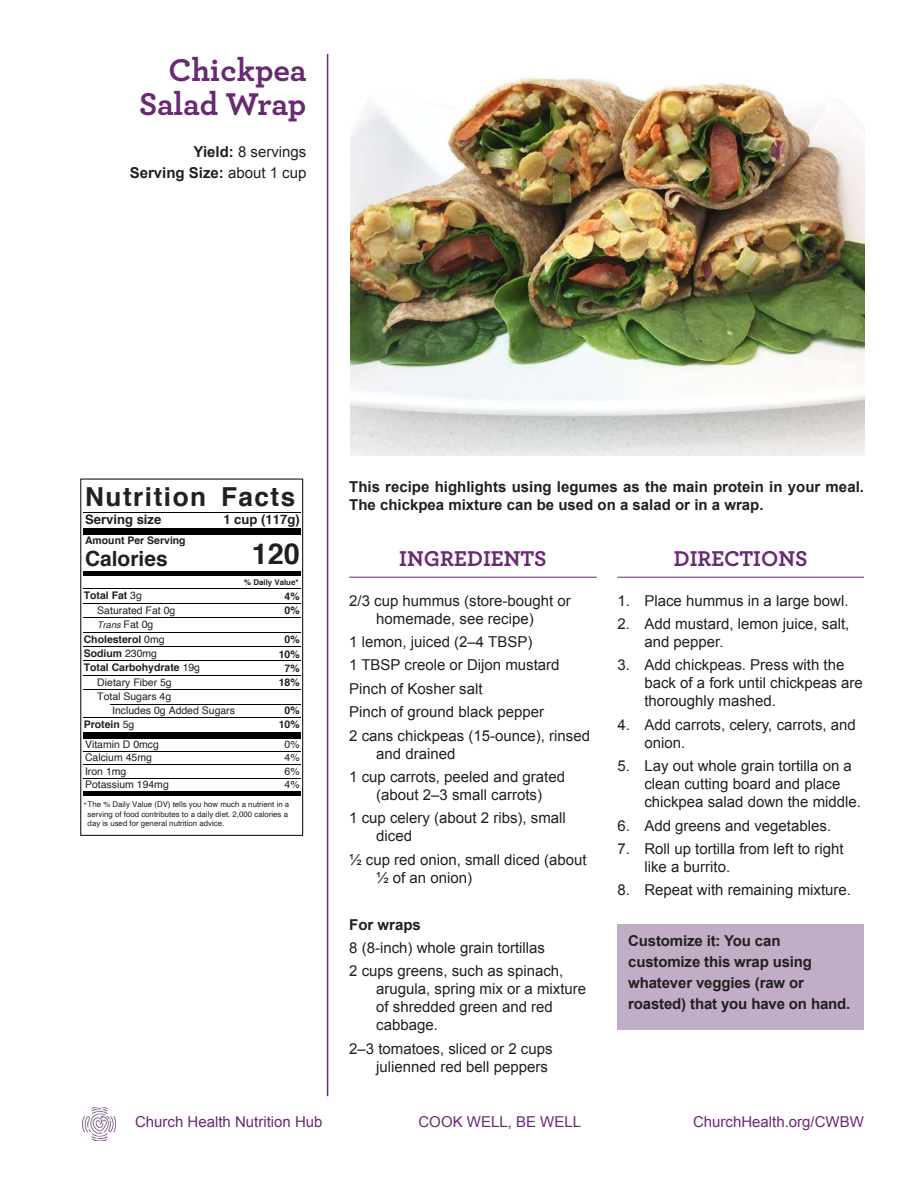
<style>
.page{position:relative;width:918px;height:1188px;background:#fff}
.page>*{position:absolute;margin:0;border:0;box-sizing:border-box;transform-origin:0 0}
.t1{font:700 33px/34.5px "Archer";letter-spacing:-.005em;color:#6a2875;text-align:right}
.t2{font:700 28.8px "Helvetica";color:#221f1f}
.t3{font:700 26.25px "Helvetica";letter-spacing:.06em;color:#221f1f}
.t4{font:700 22.5px "Archer";color:#6a2875}
.t5{font:700 21px "Helvetica";color:#221f1f}
.t6{font:15px/18px "Arial";color:#221f1f}
.t7{font:700 15px/21px "Arial";color:#221f1f;text-align:right}
.t8{font:15px "Arial";color:#6a2875}
.t9{font:700 13.05px "Helvetica";color:#221f1f}
.t10{font:10.5px/13.8px "Helvetica";color:#221f1f}
.t11{font:700 10.5px "Helvetica";color:#221f1f}
.t12{font:italic 9.15px "Helvetica";color:#221f1f}
.t13{font:7.8px/9.6px "Helvetica";color:#221f1f}
.t14{font:700 7.8px "Helvetica";color:#221f1f}
.s1{font-weight:400}
.s2{font-style:normal;font-size:10.5px}
</style>
<div class="page">
<img style="left:82px;top:1107px;width:33px;height:33px">
<hr style="left:327px;top:54px;width:1px;height:1042px;background:#6a2875">
<hr style="left:349px;top:577px;width:248px;height:1px;background:#6a2875">
<hr style="left:617px;top:577px;width:247px;height:1px;background:#6a2875">
<hr style="left:84px;top:512px;width:217px;height:1px;background:#000">
<div style="left:84px;top:528px;width:217px;height:7px;background:#000"></div>
<div style="left:84px;top:571px;width:217px;height:5px;background:#000"></div>
<hr style="left:84px;top:589px;width:217px;height:1px;background:#000">
<hr style="left:84px;top:603px;width:217px;height:1px;background:#000">
<hr style="left:84px;top:618px;width:217px;height:1px;background:#000">
<hr style="left:84px;top:632px;width:217px;height:1px;background:#000">
<hr style="left:84px;top:646px;width:217px;height:1px;background:#000">
<hr style="left:84px;top:661px;width:217px;height:1px;background:#000">
<hr style="left:84px;top:675px;width:217px;height:1px;background:#000">
<hr style="left:84px;top:690px;width:217px;height:1px;background:#000">
<hr style="left:111px;top:704px;width:190px;height:1px;background:#000">
<hr style="left:84px;top:717px;width:217px;height:1px;background:#000">
<div style="left:84px;top:732px;width:217px;height:6px;background:#000"></div>
<hr style="left:84px;top:751px;width:217px;height:1px;background:#000">
<hr style="left:84px;top:765px;width:217px;height:1px;background:#000">
<hr style="left:84px;top:778px;width:217px;height:1px;background:#000">
<div style="left:84px;top:791px;width:217px;height:5px;background:#000"></div>
<hr style="left:80px;top:479px;width:223px;height:1px;background:#000">
<hr style="left:80px;top:835px;width:223px;height:1px;background:#000">
<hr style="left:80px;top:479px;width:1px;height:356px;background:#000">
<hr style="left:302px;top:479px;width:1px;height:356px;background:#000">
<img style="left:350px;top:75px;width:515px;height:381px">
<div style="left:617px;top:924px;width:247px;height:106px;background:#c2adc7"></div>
<h1 class="t1" style="left:139px;top:54px;width:169px">Chickpea<br>Salad Wrap</h1>
<p class="t7" style="left:130px;top:143px;width:178px">Yield: <span class="s1">8 servings<br></span>Serving Size: <span class="s1">about 1 cup</span></p>
<h3 class="t3" style="left:85px;top:476px;width:212px">Nutrition Facts</h3>
<p class="t9" style="left:85px;top:514px;width:78px">Serving size</p>
<p class="t9" style="left:223px;top:514px;width:78px">1 cup (117g)</p>
<p class="t11" style="left:85px;top:537px;width:102px">Amount Per Serving</p>
<h3 class="t5" style="left:85px;top:550px;width:84px">Calories</h3>
<h2 class="t2" style="left:252px;top:543px;width:50px">120</h2>
<p class="t14" style="left:244px;top:579px;width:56px">% Daily Value*</p>
<p class="t11" style="left:84px;top:592px;width:60px">Total Fat <span class="s1">3g</span></p>
<p class="t11" style="left:285px;top:592px;width:17px">4%</p>
<p class="t10" style="left:97px;top:604px;width:80px">Saturated Fat 0g</p>
<p class="t11" style="left:285px;top:607px;width:17px">0%</p>
<p class="t12" style="left:97px;top:620px;width:58px">Trans <span class="s2">Fat 0g</span></p>
<p class="t11" style="left:84px;top:635px;width:82px">Cholesterol <span class="s1">0mg</span></p>
<p class="t11" style="left:285px;top:635px;width:17px">0%</p>
<p class="t11" style="left:84px;top:649px;width:75px">Sodium <span class="s1">230mg</span></p>
<p class="t11" style="left:279px;top:650px;width:22px">10%</p>
<p class="t11" style="left:84px;top:664px;width:118px">Total Carbohydrate <span class="s1">19g</span></p>
<p class="t11" style="left:285px;top:664px;width:17px">7%</p>
<p class="t10" style="left:97px;top:676px;width:76px">Dietary Fiber 5g</p>
<p class="t11" style="left:279px;top:679px;width:22px">18%</p>
<p class="t10" style="left:112px;top:691px;width:124px;text-indent:-15px">Total Sugars 4g<br>Includes 0g Added Sugars</p>
<p class="t11" style="left:285px;top:706px;width:17px">0%</p>
<p class="t11" style="left:84px;top:720px;width:52px">Protein <span class="s1">5g</span></p>
<p class="t11" style="left:279px;top:721px;width:22px">10%</p>
<p class="t10" style="left:85px;top:738px;width:75px">Vitamin D 0mcg</p>
<p class="t10" style="left:285px;top:738px;width:17px">0%</p>
<p class="t10" style="left:85px;top:752px;width:68px">Calcium 45mg</p>
<p class="t10" style="left:285px;top:752px;width:17px">4%</p>
<p class="t10" style="left:85px;top:765px;width:43px">Iron 1mg</p>
<p class="t10" style="left:285px;top:765px;width:17px">6%</p>
<p class="t10" style="left:85px;top:778px;width:85px">Potassium 194mg</p>
<p class="t10" style="left:285px;top:778px;width:17px">4%</p>
<p class="t13" style="left:88px;top:800px;width:203px;text-indent:-4px">*The % Daily Value (DV) tells you how much a nutrient in a serving of food contributes to a daily diet. 2,000 calories a day is used for general nutrition advice.</p>
<p class="t7" style="left:349px;top:478px;width:516px">This recipe highlights using legumes as the main protein in your meal.</p>
<p class="t7" style="left:349px;top:496px;width:416px">The chickpea mixture can be used on a salad or in a wrap.</p>
<h3 class="t4" style="left:399px;top:548px;width:149px">INGREDIENTS</h3>
<p class="t6" style="left:376px;top:593px;width:196px;text-indent:-27px">2/3 cup hummus (store-bought or homemade, see recipe)</p>
<p class="t6" style="left:349px;top:631px;width:242px;line-height:23.4px">1 lemon, juiced (2–4 TBSP)<br>1 TBSP creole or Dijon mustard<br>Pinch of Kosher salt<br>Pinch of ground black pepper<br>2 cans chickpeas (15-ounce), rinsed</p>
<p class="t6" style="left:349px;top:743px;width:217px;line-height:23.4px;text-indent:27px">and drained<br>1 cup carrots, peeled and grated</p>
<p class="t6" style="left:349px;top:784px;width:218px;line-height:23.4px;text-align:center">(about 2–3 small carrots)<br>1 cup celery (about 2 ribs), small</p>
<p class="t6" style="left:349px;top:826px;width:239px;line-height:23.4px;text-indent:27px">diced<br>½ cup red onion, small diced (about</p>
<p class="t6" style="left:376px;top:870px;width:97px">½ of an onion)</p>
<p class="t7" style="left:349px;top:915px;width:73px">For wraps</p>
<p class="t6" style="left:349px;top:937px;width:216px;line-height:23.4px">8 (8-inch) whole grain tortillas<br>2 cups greens, such as spinach,</p>
<p class="t6" style="left:376px;top:982px;width:212px">arugula, spring mix or a mixture of shredded green and red cabbage.</p>
<p class="t6" style="left:376px;top:1041px;width:178px;text-indent:-27px">2–3 tomatoes, sliced or 2 cups julienned red bell peppers</p>
<h3 class="t4" style="left:674px;top:548px;width:135px">DIRECTIONS</h3>
<p class="t6" style="left:617px;top:593px;width:233px">1. Place hummus in a large bowl.</p>
<p class="t6" style="left:644px;top:616px;width:207px;text-indent:-27px">2. Add mustard, lemon juice, salt, and pepper.</p>
<p class="t6" style="left:644px;top:658px;width:220px;text-indent:-27px">3. Add chickpeas. Press with the back of a fork until chickpeas are thoroughly mashed.</p>
<p class="t6" style="left:644px;top:717px;width:213px;text-indent:-27px">4. Add carrots, celery, carrots, and onion.</p>
<p class="t6" style="left:644px;top:758px;width:218px;text-indent:-27px">5. Lay out whole grain tortilla on a clean cutting board and place chickpea salad down the middle.</p>
<p class="t6" style="left:617px;top:818px;width:215px">6. Add greens and vegetables.</p>
<p class="t6" style="left:644px;top:841px;width:201px;text-indent:-27px">7. Roll up tortilla from left to right like a burrito.</p>
<p class="t6" style="left:617px;top:883px;width:235px">8. Repeat with remaining mixture.</p>
<p class="t7" style="left:628px;top:932px;width:224px;text-align:left">Customize it: You can customize this wrap using whatever veggies (raw or roasted) that you have on hand.</p>
<p class="t8" style="left:135px;top:1116px;width:189px">Church Health Nutrition Hub</p>
<p class="t8" style="left:419px;top:1116px;width:164px">COOK WELL, BE WELL</p>
<p class="t8" style="left:693px;top:1116px;width:172px">ChurchHealth.org/CWBW</p>
</div>
